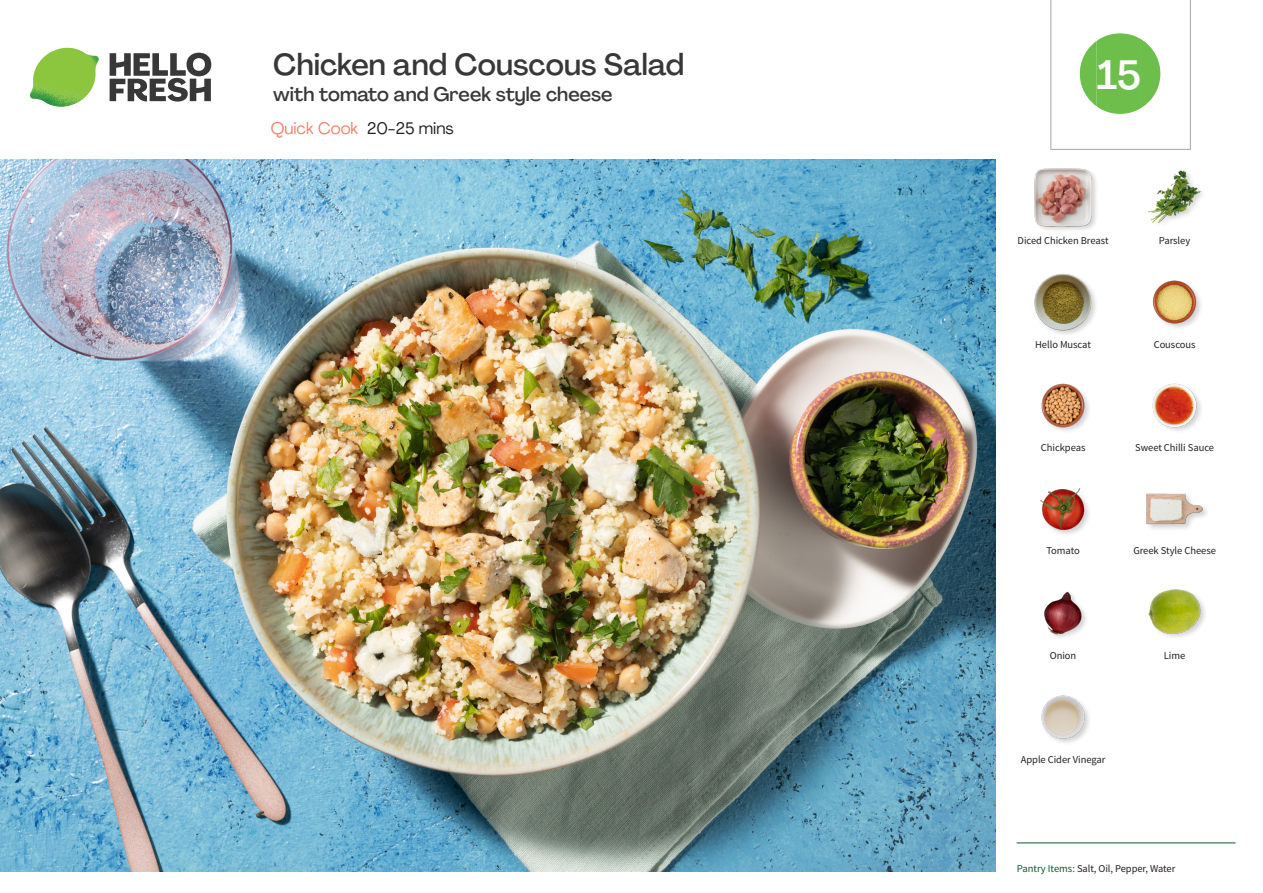
<style>
.page{position:relative;width:1263px;height:893px;background:#fff}
.page>*{position:absolute;margin:0;border:0;box-sizing:border-box;transform-origin:0 0}
._24_Recipe_Nr_Bag{font:500 40.5px "Agrandir";color:#fff}
._15_Titel_UK{font:500 30px "Agrandir";color:#383839}
._15_Titel_UK-2{font:500 19.5px "Agrandir";color:#383839}
._02_Box_Type{font:16.5px "Agrandir";color:#f4806e}
._18_FRONT_ingredient{font:10.5px "Source Sans Pro";letter-spacing:-.005em;color:#231f20}
.t1{font:10.5px "Source Sans Variable";letter-spacing:-.005em;color:#231f20}
.s1{color:#231f20}
.s2{font-family:"Source Sans Pro";color:#0e572c}
</style>
<div class="page">
<svg style="left:110px;top:53px;width:101px;height:49px"></svg>
<img style="left:30px;top:48px;width:69px;height:59px">
<img style="left:0;top:159px;width:995px;height:713px">
<hr style="left:1016px;top:843px;width:219px;height:1px;background:#0e572c">
<div style="left:1033px;top:168px;width:66px;height:65px;background:#231f20;opacity:.2"></div>
<img style="left:1034px;top:169px;width:58px;height:57px">
<img style="left:1148px;top:170px;width:54px;height:53px">
<img style="left:1153px;top:280px;width:48px;height:48px">
<div style="left:1034px;top:272px;width:64px;height:66px;background:#231f20;opacity:.2"></div>
<img style="left:1034px;top:273px;width:58px;height:58px">
<img style="left:1152px;top:383px;width:49px;height:48px">
<img style="left:1041px;top:383px;width:48px;height:48px">
<div style="left:1146px;top:492px;width:64px;height:40px;background:#231f20;opacity:.2"></div>
<img style="left:1146px;top:492px;width:57px;height:40px">
<img style="left:1040px;top:488px;width:49px;height:46px">
<div style="left:1148px;top:588px;width:59px;height:53px;background:#231f20;opacity:.2"></div>
<img style="left:1148px;top:588px;width:55px;height:53px">
<img style="left:1044px;top:591px;width:42px;height:47px">
<img style="left:1041px;top:695px;width:48px;height:48px">
<svg style="left:1050px;top:0;width:141px;height:150px"></svg>
<p class="_15_Titel_UK" style="left:273px;top:46px;width:413px">Chicken and Couscous Salad</p>
<p class="_15_Titel_UK-2" style="left:273px;top:82px;width:341px">with tomato and Greek style cheese</p>
<p class="_02_Box_Type" style="left:271px;top:118px;width:184px">Quick Cook <span class="s1">20-25 mins</span></p>
<p class="_24_Recipe_Nr_Bag" style="left:1097px;top:50px;width:46px">15</p>
<p class="_18_FRONT_ingredient" style="left:1018px;top:234px;width:92px">Diced Chicken Breast</p>
<p class="_18_FRONT_ingredient" style="left:1159px;top:234px;width:33px">Parsley</p>
<p class="_18_FRONT_ingredient" style="left:1035px;top:338px;width:57px">Hello Muscat</p>
<p class="_18_FRONT_ingredient" style="left:1154px;top:338px;width:43px">Couscous</p>
<p class="_18_FRONT_ingredient" style="left:1041px;top:441px;width:46px">Chickpeas</p>
<p class="_18_FRONT_ingredient" style="left:1135px;top:441px;width:80px">Sweet Chilli Sauce</p>
<p class="_18_FRONT_ingredient" style="left:1046px;top:544px;width:35px">Tomato</p>
<p class="_18_FRONT_ingredient" style="left:1133px;top:544px;width:84px">Greek Style Cheese</p>
<p class="_18_FRONT_ingredient" style="left:1050px;top:649px;width:28px">Onion</p>
<p class="_18_FRONT_ingredient" style="left:1164px;top:649px;width:23px">Lime</p>
<p class="_18_FRONT_ingredient" style="left:1021px;top:753px;width:86px">Apple Cider Vinegar</p>
<p class="t1" style="left:1017px;top:862px;width:160px"><span class="s2">Pantry Items:</span> Salt, Oil, Pepper, Water</p>
</div>
